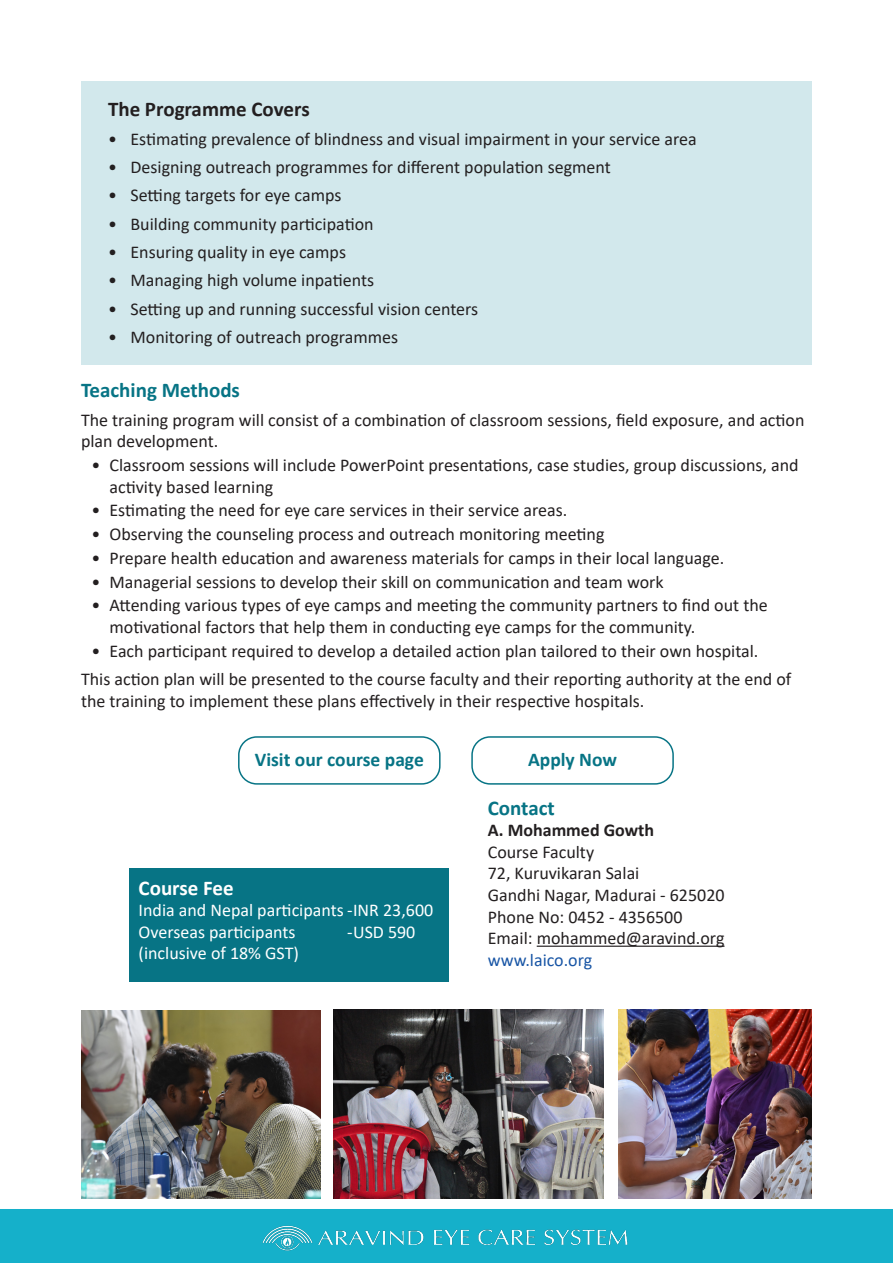
<style>
.page{position:relative;width:893px;height:1263px;background:#fff}
.page>*{position:absolute;margin:0;border:0;box-sizing:border-box;transform-origin:0 0}
.head{font:700 21px "Calibri";color:#077485}
.head-2{font:700 21px "Calibri";color:#231f20}
.t1{font:700 21px "Calibri";color:#fff}
.t2{font:700 19.5px "Calibri";color:#077485}
.body_text{font:18px/21.6px "Calibri";color:#231f20}
.hanging{font:18px "Calibri";color:#231f20}
.t3{font:18px "Calibri";color:#fff}
.t4{font:700 18px "Calibri";color:#231f20}
.body_text-2{font:18px "Calibri";color:#1855a5}
</style>
<div class="page">
<div style="left:130px;top:868px;width:319px;height:113px;background:#077485"></div>
<div style="left:81px;top:81px;width:731px;height:283px;background:#d2e8ec"></div>
<div style="left:1px;top:1210px;width:891px;height:52px;background:#15b0ca"></div>
<div style="left:0;top:1209px;width:893px;height:54px;border:2px solid #15b0ca"></div>
<img style="left:262px;top:1225px;width:366px;height:26px">
<hr style="left:537px;top:946px;width:187px;height:1px;background:#231f20">
<img style="left:81px;top:1010px;width:240px;height:189px">
<img style="left:333px;top:1010px;width:270px;height:189px">
<img style="left:619px;top:1010px;width:193px;height:189px">
<div style="left:238px;top:736px;width:203px;height:49px;border:2px solid #077485;border-radius:18px"></div>
<div style="left:471px;top:736px;width:203px;height:49px;border:2px solid #077485;border-radius:18px"></div>
<p class="head-2" style="left:108px;top:94px;width:203px">The Programme Covers</p>
<p class="hanging" style="left:108px;top:126px;width:590px">• Estimating prevalence of blindness and visual impairment in your service area</p>
<p class="hanging" style="left:108px;top:154px;width:504px">• Designing outreach programmes for different population segment</p>
<p class="hanging" style="left:108px;top:183px;width:235px">• Setting targets for eye camps</p>
<p class="hanging" style="left:108px;top:211px;width:267px">• Building community participation</p>
<p class="hanging" style="left:108px;top:240px;width:240px">• Ensuring quality in eye camps</p>
<p class="hanging" style="left:108px;top:268px;width:268px">• Managing high volume inpatients</p>
<p class="hanging" style="left:108px;top:296px;width:372px">• Setting up and running successful vision centers</p>
<p class="hanging" style="left:108px;top:325px;width:292px">• Monitoring of outreach programmes</p>
<p class="head" style="left:81px;top:376px;width:161px">Teaching Methods</p>
<p class="body_text" style="left:81px;top:408px;width:725px">The training program will consist of a combination of classroom sessions, field exposure, and action plan development.</p>
<p class="body_text" style="left:110px;top:454px;width:691px;text-indent:-18px">• Classroom sessions will include PowerPoint presentations, case studies, group discussions, and activity based learning</p>
<p class="body_text" style="left:92px;top:499px;width:477px">• Estimating the need for eye care services in their service areas.</p>
<p class="body_text" style="left:92px;top:523px;width:514px">• Observing the counseling process and outreach monitoring meeting</p>
<p class="body_text" style="left:92px;top:547px;width:634px">• Prepare health education and awareness materials for camps in their local language.</p>
<p class="body_text" style="left:92px;top:570px;width:574px">• Managerial sessions to develop their skill on communication and team work</p>
<p class="body_text" style="left:110px;top:594px;width:660px;text-indent:-18px">• Attending various types of eye camps and meeting the community partners to find out the motivational factors that help them in conducting eye camps for the community.</p>
<p class="body_text" style="left:92px;top:639px;width:668px">• Each participant required to develop a detailed action plan tailored to their own hospital.</p>
<p class="body_text" style="left:81px;top:668px;width:712px">This action plan will be presented to the course faculty and their reporting authority at the end of the training to implement these plans effectively in their respective hospitals.</p>
<p class="t2" style="left:255px;top:745px;width:170px">Visit our course page</p>
<p class="t2" style="left:528px;top:745px;width:90px">Apply Now</p>
<p class="t1" style="left:139px;top:873px;width:97px">Course Fee</p>
<p class="t3" style="left:139px;top:898px;width:296px">India and Nepal participants - INR 23,600</p>
<p class="t3" style="left:139px;top:919px;width:159px">Overseas participants</p>
<p class="t3" style="left:347px;top:919px;width:70px">- USD 590</p>
<p class="t3" style="left:139px;top:941px;width:162px">(inclusive of 18% GST)</p>
<p class="head" style="left:488px;top:793px;width:68px">Contact</p>
<p class="t4" style="left:488px;top:817px;width:168px">A. Mohammed Gowth</p>
<p class="body_text" style="left:488px;top:840px;width:108px">Course Faculty</p>
<p class="body_text" style="left:488px;top:862px;width:153px">72, Kuruvikaran Salai</p>
<p class="body_text" style="left:488px;top:884px;width:238px">Gandhi Nagar, Madurai - 625020</p>
<p class="body_text" style="left:488px;top:905px;width:196px">Phone No: 0452 - 4356500</p>
<p class="body_text" style="left:488px;top:927px;width:238px">Email: mohammed@aravind.org</p>
<p class="body_text-2" style="left:488px;top:947px;width:106px">www.laico.org</p>
</div>
